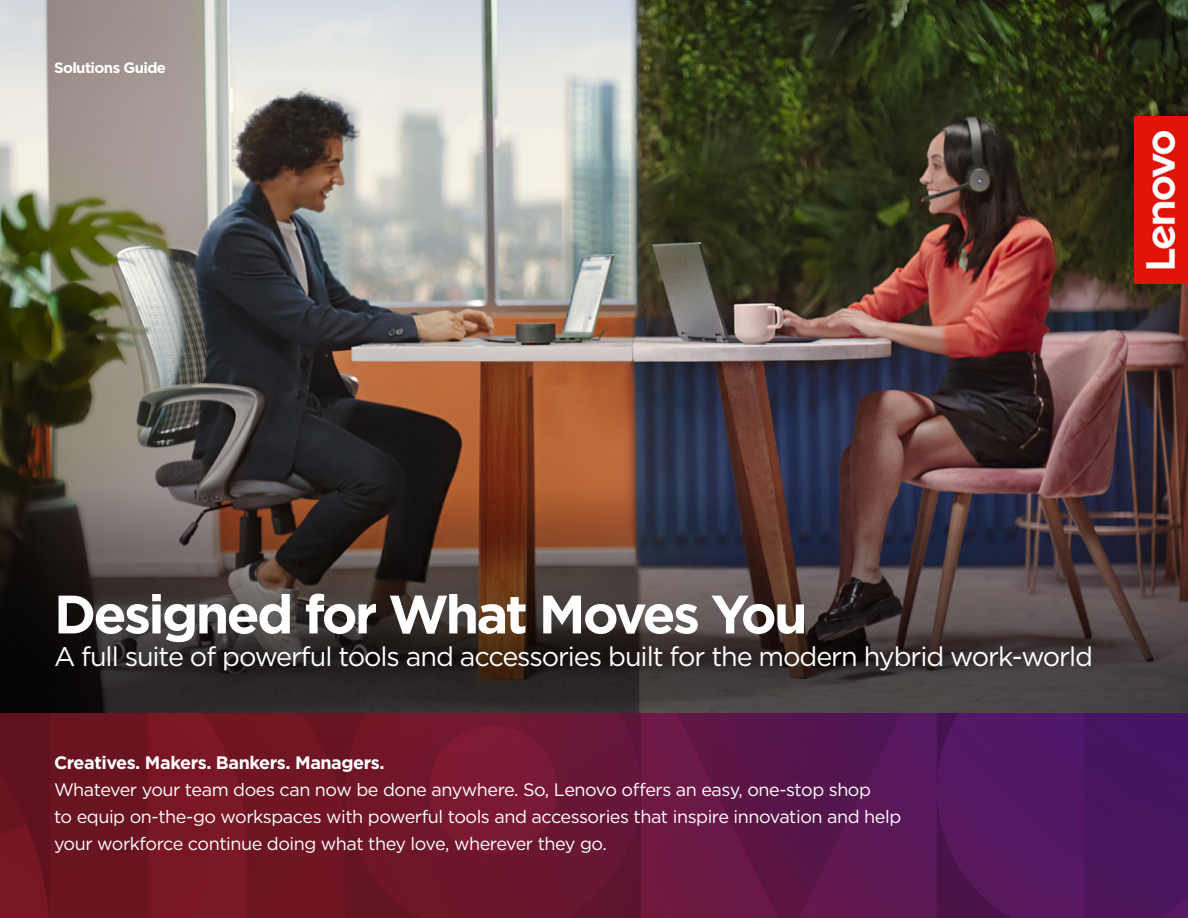
<style>
.page{position:relative;width:1188px;height:918px;background:#fff}
.page>*{position:absolute;margin:0;border:0;box-sizing:border-box;transform-origin:0 0}
.t1{font:700 54px "Gotham";letter-spacing:-.05em;color:#fff}
.t2{font:27px "Gotham";letter-spacing:-.04em;color:#fff}
.t3{font:18px/27px "Gotham";letter-spacing:-.025em;color:#fff}
.t4{font:700 18px "Gotham";letter-spacing:-.025em;color:#fff}
.t5{font:700 15px "Gotham";letter-spacing:-.04em;color:#fff}
</style>
<div class="page">
<img style="left:0;top:713px;width:1188px;height:205px">
<img style="left:0;top:0;width:1188px;height:472px">
<svg style="left:0;top:472px;width:1188px;height:241px;background:#433634"></svg>
<img style="left:1134px;top:117px;width:54px;height:167px">
<p class="t5" style="left:54px;top:57px;width:114px">Solutions Guide</p>
<h1 class="t1" style="left:54px;top:579px;width:755px">Designed for What Moves You</h1>
<h2 class="t2" style="left:54px;top:640px;width:1041px">A full suite of powerful tools and accessories built for the modern hybrid work-world</h2>
<p class="t4" style="left:54px;top:751px;width:332px">Creatives. Makers. Bankers. Managers.</p>
<p class="t3" style="left:54px;top:776px;width:849px">Whatever your team does can now be done anywhere. So, Lenovo offers an easy, one-stop shop<br>to equip on-the-go workspaces with powerful tools and accessories that inspire innovation and help your workforce continue doing what they love, wherever they go.</p>
</div>
